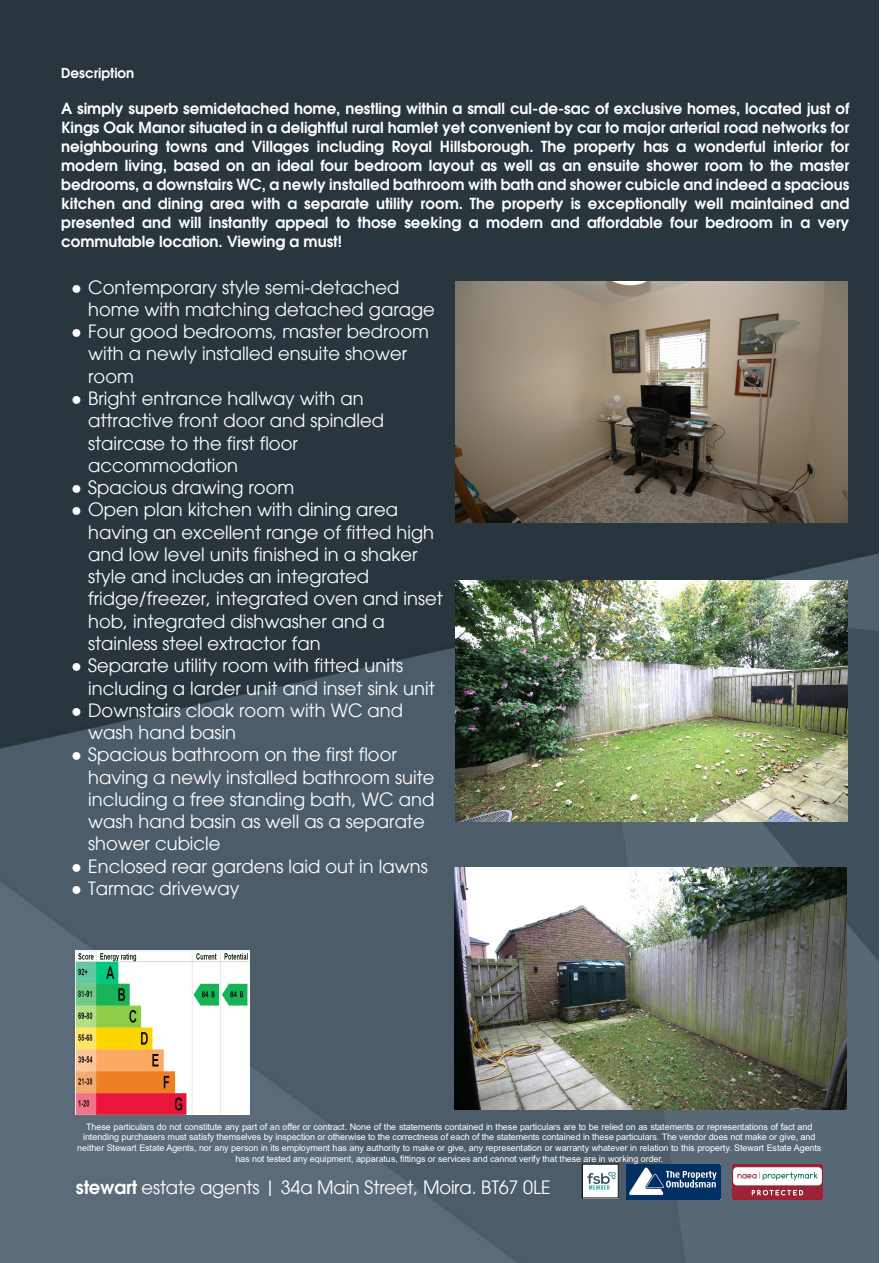
<style>
.page{position:relative;width:893px;height:1263px;background:#fff}
.page>*{position:absolute;margin:0;border:0;box-sizing:border-box;transform-origin:0 0}
.t1{font:18px/22.2px "Avant Garde";color:#fff}
.t2{font:600 15px/19px "Avant Garde";color:#fff;text-align:justify}
.t3{font:600 13.5px "Avant Garde";color:#fff}
.t4{font:9px/10.8px "Arial";letter-spacing:-.015em;color:#fff;text-align:center}
.s1{font-family:"Times New Roman"}
.s2{font-weight:600}
</style>
<div class="page">
<img style="left:1px;top:1px;width:877px;height:1262px">
<img style="left:627px;top:1165px;width:93px;height:34px">
<img style="left:584px;top:1166px;width:32px;height:30px">
<img style="left:732px;top:1165px;width:91px;height:34px">
<img style="left:76px;top:951px;width:173px;height:163px">
<img style="left:455px;top:281px;width:392px;height:242px">
<img style="left:455px;top:580px;width:392px;height:242px">
<img style="left:454px;top:868px;width:393px;height:241px">
<p class="t3" style="left:61px;top:68px;width:75px">Description</p>
<p class="t2" style="left:61px;top:100px;width:790px">A simply superb semidetached home, nestling within a small cul-de-sac of exclusive homes, located just of Kings Oak Manor situated in a delightful rural hamlet yet convenient by car to major arterial road networks for neighbouring towns and Villages including Royal Hillsborough. The property has a wonderful interior for modern living, based on an ideal four bedroom layout as well as an ensuite shower room to the master bedrooms, a downstairs WC, a newly installed bathroom with bath and shower cubicle and indeed a spacious kitchen and dining area with a separate utility room. The property is exceptionally well maintained and presented and will instantly appeal to those seeking a modern and affordable four bedroom in a very commutable location. Viewing a must!</p>
<p class="t1" style="left:88px;top:278px;width:348px;text-indent:-17px"><span class="s1">●</span> Contemporary style semi-detached home with matching detached garage</p>
<p class="t1" style="left:88px;top:322px;width:342px;text-indent:-17px"><span class="s1">●</span> Four good bedrooms, master bedroom with a newly installed ensuite shower room</p>
<p class="t1" style="left:88px;top:389px;width:298px;text-indent:-17px"><span class="s1">●</span> Bright entrance hallway with an attractive front door and spindled staircase to the first floor accommodation</p>
<p class="t1" style="left:71px;top:478px;width:225px"><span class="s1">●</span> Spacious drawing room</p>
<p class="t1" style="left:88px;top:500px;width:356px;text-indent:-17px"><span class="s1">●</span> Open plan kitchen with dining area having an excellent range of fitted high and low level units finished in a shaker style and includes an integrated fridge/freezer, integrated oven and inset hob, integrated dishwasher and a stainless steel extractor fan</p>
<p class="t1" style="left:88px;top:656px;width:348px;text-indent:-17px"><span class="s1">●</span> Separate utility room with fitted units including a larder unit and inset sink unit</p>
<p class="t1" style="left:88px;top:701px;width:317px;text-indent:-17px"><span class="s1">●</span> Downstairs cloak room with WC and wash hand basin</p>
<p class="t1" style="left:88px;top:745px;width:348px;text-indent:-17px"><span class="s1">●</span> Spacious bathroom on the first floor having a newly installed bathroom suite including a free standing bath, WC and wash hand basin as well as a separate shower cubicle</p>
<p class="t1" style="left:71px;top:857px;width:358px"><span class="s1">●</span> Enclosed rear gardens laid out in lawns</p>
<p class="t1" style="left:71px;top:879px;width:170px"><span class="s1">●</span> Tarmac driveway</p>
<p class="t4" style="left:77px;top:1122px;width:746px">These particulars do not constitute any part of an offer or contract. None of the statements contained in these particulars are to be relied on as statements or representations of fact and intending purchasers must satisfy themselves by inspection or otherwise to the correctness of each of the statements contained in these particulars. The vendor does not make or give, and neither Stewart Estate Agents, nor any person in its employment has any authority to make or give, any representation or warranty whatever in relation to this property. Stewart Estate Agents has not tested any equipment, apparatus, fittings or services and cannot verify that these are in working order.</p>
<p class="t1" style="left:76px;top:1177px;width:476px"><span class="s2">stewart</span> estate agents | 34a Main Street, Moira. BT67 0LE</p>
</div>
